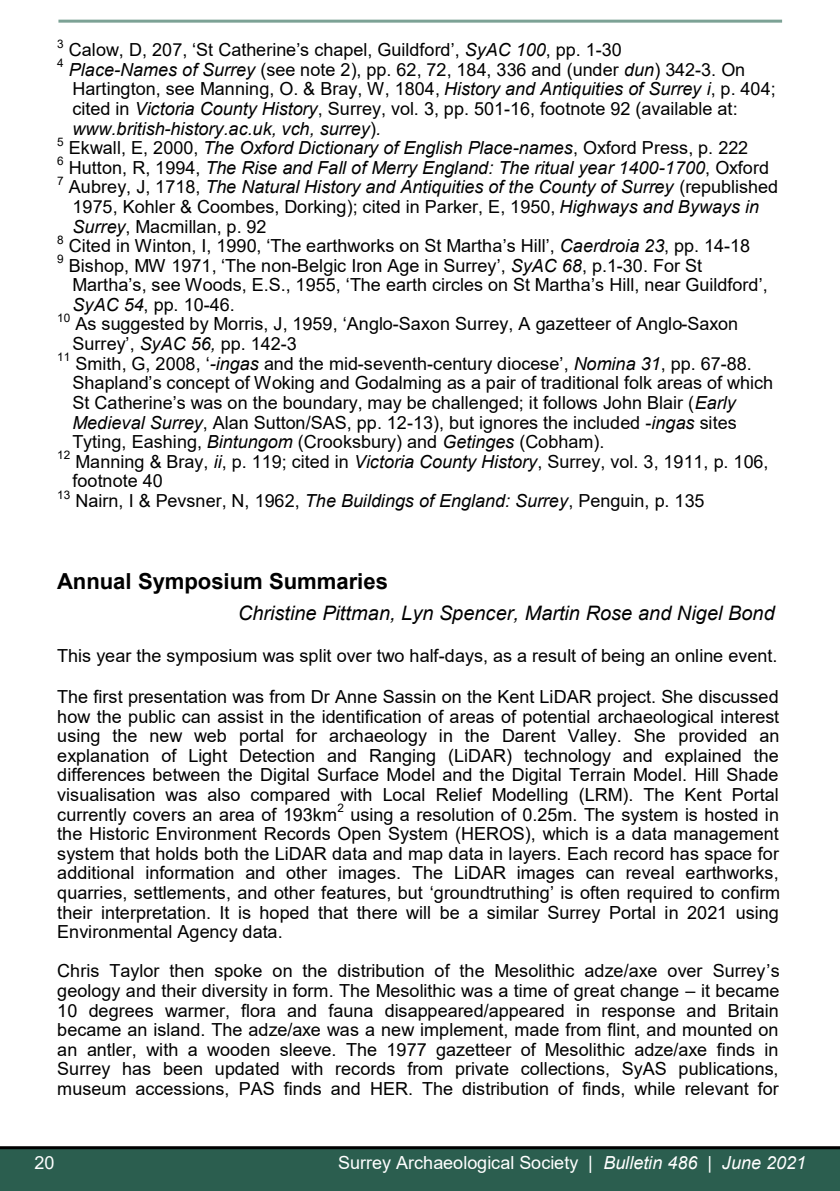
<style>
.page{position:relative;width:840px;height:1191px;background:#fff}
.page>*{position:absolute;margin:0;border:0;box-sizing:border-box;transform-origin:0 0}
.t1{font:700 22px "Arial";color:#000}
.t2{font:italic 20px "Arial";color:#000}
.t3{font:18px/19.6px "Arial";letter-spacing:.005em;color:#000}
.t4{font:italic 18px "Arial";color:#000}
.t5{font:18px "Arial";letter-spacing:.005em;color:#fff}
.t6{font:11.8px "Arial";letter-spacing:-.005em;color:#000}
.s1{font-style:italic}
.s2{font-style:normal}
</style>
<div class="page">
<div style="left:0;top:1148px;width:839px;height:43px;background:#2b5e4f"></div>
<hr style="left:0;top:1146px;width:839px;height:3px;background:#000">
<hr style="left:58px;top:20px;width:723px;height:3px;background:#7ca295">
<p class="t6" style="left:57px;top:36px;width:8px">3</p>
<p class="t3" style="left:69px;top:40px;width:554px">Calow, D, 207, ‘St Catherine’s chapel, Guildford’, <span class="s1">SyAC 100</span>, pp. 1-30</p>
<p class="t6" style="left:57px;top:55px;width:8px">4</p>
<p class="t3" style="left:69px;top:59px;width:708px"><span class="s1">Place-Names of Surrey</span> (see note 2), pp. 62, 72, 184, 336 and (under <span class="s1">dun</span>) 342-3. On Hartington, see Manning, O. &amp; Bray, W, 1804, <span class="s1">History and Antiquities of Surrey i</span>, p. 404; cited in <span class="s1">Victoria County History</span>, Surrey, vol. 3, pp. 501-16, footnote 92 (available at: <span class="s1">www.british-history.ac.uk, vch, surrey</span>)<span class="s1">.</span></p>
<p class="t6" style="left:57px;top:134px;width:8px">5</p>
<p class="t4" style="left:69px;top:136px;width:680px"><span class="s2">Ekwall, E, 2000,</span> The Oxford Dictionary of English Place-names<span class="s2">, Oxford Press, p. 222</span></p>
<p class="t6" style="left:57px;top:153px;width:8px">6</p>
<p class="t4" style="left:69px;top:156px;width:701px"><span class="s2">Hutton, R, 1994,</span> The Rise and Fall of Merry England: The ritual year 1400-1700<span class="s2">, Oxford</span></p>
<p class="t6" style="left:57px;top:173px;width:8px">7</p>
<p class="t3" style="left:69px;top:177px;width:710px">Aubrey, J, 1718, <span class="s1">The Natural History and Antiquities of the County of Surrey</span> (republished<br>1975, Kohler &amp; Coombes, Dorking); cited in Parker, E, 1950, <span class="s1">Highways and Byways in<br>Surrey</span>, Macmillan, p. 92</p>
<p class="t6" style="left:57px;top:231px;width:8px">8</p>
<p class="t3" style="left:69px;top:236px;width:682px">Cited in Winton, I, 1990, ‘The earthworks on St Martha’s Hill’, <span class="s1">Caerdroia 23</span>, pp. 14-18</p>
<p class="t6" style="left:57px;top:251px;width:8px">9</p>
<p class="t3" style="left:69px;top:256px;width:700px">Bishop, MW 1971, ‘The non-Belgic Iron Age in Surrey’, <span class="s1">SyAC 68</span>, p.1-30. For St<br>Martha’s, see Woods, E.S., 1955, ‘The earth circles on St Martha’s Hill, near Guildford’,<br><span class="s1">SyAC 54</span>, pp. 10-46.</p>
<p class="t6" style="left:57px;top:310px;width:15px">10</p>
<p class="t3" style="left:72px;top:314px;width:667px">As suggested by Morris, J, 1959, ‘Anglo-Saxon Surrey, A gazetteer of Anglo-Saxon<br>Surrey’, <span class="s1">SyAC 56,</span> pp. 142-3</p>
<p class="t6" style="left:57px;top:349px;width:15px">11</p>
<p class="t3" style="left:72px;top:353px;width:702px">Smith, G, 2008, ‘<span class="s1">-ingas</span> and the mid-seventh-century diocese’, <span class="s1">Nomina 31</span>, pp. 67-88.<br>Shapland’s concept of Woking and Godalming as a pair of traditional folk areas of which St Catherine’s was on the boundary, may be challenged; it follows John Blair (<span class="s1">Early Medieval Surrey</span>, Alan Sutton/SAS, pp. 12-13), but ignores the included -<span class="s1">ingas</span> sites Tyting, Eashing, <span class="s1">Bintungom</span> (Crooksbury) and <span class="s1">Getinges</span> (Cobham).</p>
<p class="t6" style="left:57px;top:447px;width:15px">12</p>
<p class="t3" style="left:72px;top:452px;width:697px">Manning &amp; Bray, <span class="s1">ii</span>, p. 119; cited in <span class="s1">Victoria County History</span>, Surrey, vol. 3, 1911, p. 106, footnote 40</p>
<p class="t6" style="left:57px;top:486px;width:15px">13</p>
<p class="t3" style="left:75px;top:491px;width:630px">Nairn, I &amp; Pevsner, N, 1962, <span class="s1">The Buildings of England: Surrey</span>, Penguin, p. 135</p>
<p class="t1" style="left:57px;top:566px;width:332px">Annual Symposium Summaries</p>
<p class="t2" style="left:238px;top:599px;width:538px">Christine Pittman, Lyn Spencer, Martin Rose and Nigel Bond</p>
<p class="t3" style="left:57px;top:645px;width:721px">This year the symposium was split over two half-days, as a result of being an online event.</p>
<p class="t3" style="left:57px;top:686px;width:723px;text-align:justify">The first presentation was from Dr Anne Sassin on the Kent LiDAR project. She discussed how the public can assist in the identification of areas of potential archaeological interest using the new web portal for archaeology in the Darent Valley. She provided an explanation of Light Detection and Ranging (LiDAR) technology and explained the differences between the Digital Surface Model and the Digital Terrain Model. Hill Shade visualisation was also compared with Local Relief Modelling (LRM). The Kent Portal currently covers an area of 193km</p>
<p class="t6" style="left:337px;top:800px;width:8px">2</p>
<p class="t3" style="left:57px;top:804px;width:724px;text-align:justify;text-indent:293px">using a resolution of 0.25m. The system is hosted in the Historic Environment Records Open System (HEROS), which is a data management system that holds both the LiDAR data and map data in layers. Each record has space for additional information and other images. The LiDAR images can reveal earthworks, quarries, settlements, and other features, but ‘groundtruthing’ is often required to confirm their interpretation. It is hoped that there will be a similar Surrey Portal in 2021 using Environmental Agency data.</p>
<p class="t3" style="left:57px;top:961px;width:723px;text-align:justify">Chris Taylor then spoke on the distribution of the Mesolithic adze/axe over Surrey’s geology and their diversity in form. The Mesolithic was a time of great change – it became 10 degrees warmer, flora and fauna disappeared/appeared in response and Britain became an island. The adze/axe was a new implement, made from flint, and mounted on an antler, with a wooden sleeve. The 1977 gazetteer of Mesolithic adze/axe finds in Surrey has been updated with records from private collections, SyAS publications, museum accessions, PAS finds and HER. The distribution of finds, while relevant for</p>
<p class="t5" style="left:34px;top:1149px;width:22px">20</p>
<p class="t5" style="left:338px;top:1149px;width:469px">Surrey Archaeological Society | <span class="s1">Bulletin 486 | June 2021</span></p>
</div>
